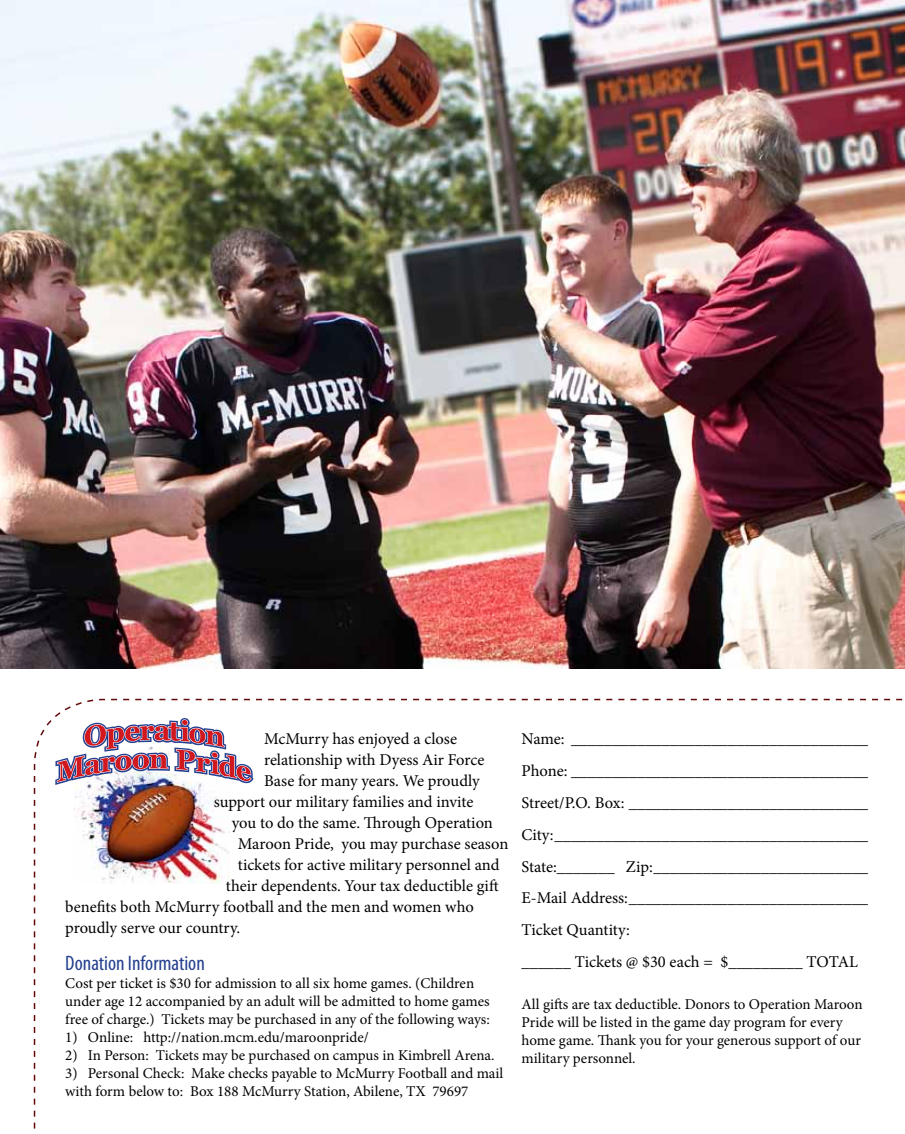
<style>
.page{position:relative;width:905px;height:1134px;background:#fff}
.page>*{position:absolute;margin:0;border:0;box-sizing:border-box;transform-origin:0 0}
.t1{font:condensed 21px "Myriad Pro";color:#25408f}
.t2{font:16.5px/31.8px "Minion Pro";letter-spacing:-.005em;color:#000}
.t3{font:15px/18px "Minion Pro";letter-spacing:-.005em;color:#000}
</style>
<div class="page">
<img style="left:0;top:0;width:904px;height:669px">
<svg style="left:33px;top:699px;width:870px;height:430px"></svg>
<p class="t2" style="left:264px;top:723px;width:194px">McMurry has enjoyed a close</p>
<p class="t2" style="left:264px;top:744px;width:222px">relationship with Dyess Air Force</p>
<p class="t2" style="left:264px;top:765px;width:217px">Base for many years. We proudly</p>
<p class="t2" style="left:214px;top:786px;width:261px">support our military families and invite</p>
<p class="t2" style="left:232px;top:807px;width:262px">you to do the same. Through Operation</p>
<p class="t2" style="left:238px;top:828px;width:272px">Maroon Pride, you may purchase season</p>
<p class="t2" style="left:238px;top:849px;width:263px">tickets for active military personnel and</p>
<p class="t2" style="left:226px;top:870px;width:274px">their dependents. Your tax deductible gift</p>
<p class="t2" style="left:65px;top:891px;width:410px">benefits both McMurry football and the men and women who</p>
<p class="t2" style="left:65px;top:912px;width:176px">proudly serve our country.</p>
<p class="t1" style="left:65px;top:950px;width:141px">Donation Information</p>
<p class="t3" style="left:65px;top:974px;width:426px">Cost per ticket is $30 for admission to all six home games. (Children under age 12 accompanied by an adult will be admitted to home games free of charge.) Tickets may be purchased in any of the following ways:</p>
<p class="t3" style="left:65px;top:1028px;width:305px">1) Online: http://nation.mcm.edu/maroonpride/</p>
<p class="t3" style="left:65px;top:1046px;width:431px">2) In Person: Tickets may be purchased on campus in Kimbrell Arena.</p>
<p class="t3" style="left:65px;top:1064px;width:439px">3) Personal Check: Make checks payable to McMurry Football and mail with form below to: Box 188 McMurry Station, Abilene, TX 79697</p>
<p class="t2" style="left:521px;top:723px;width:348px">Name: ____________________________________ Phone: ____________________________________ Street/P.O. Box: _____________________________ City:______________________________________ State:_______ Zip:__________________________ E-Mail Address:_____________________________ Ticket Quantity:<br>______ Tickets @ $30 each = $_________ TOTAL</p>
<p class="t3" style="left:521px;top:995px;width:342px">All gifts are tax deductible. Donors to Operation Maroon Pride will be listed in the game day program for every home game. Thank you for your generous support of our military personnel.</p>
</div>
